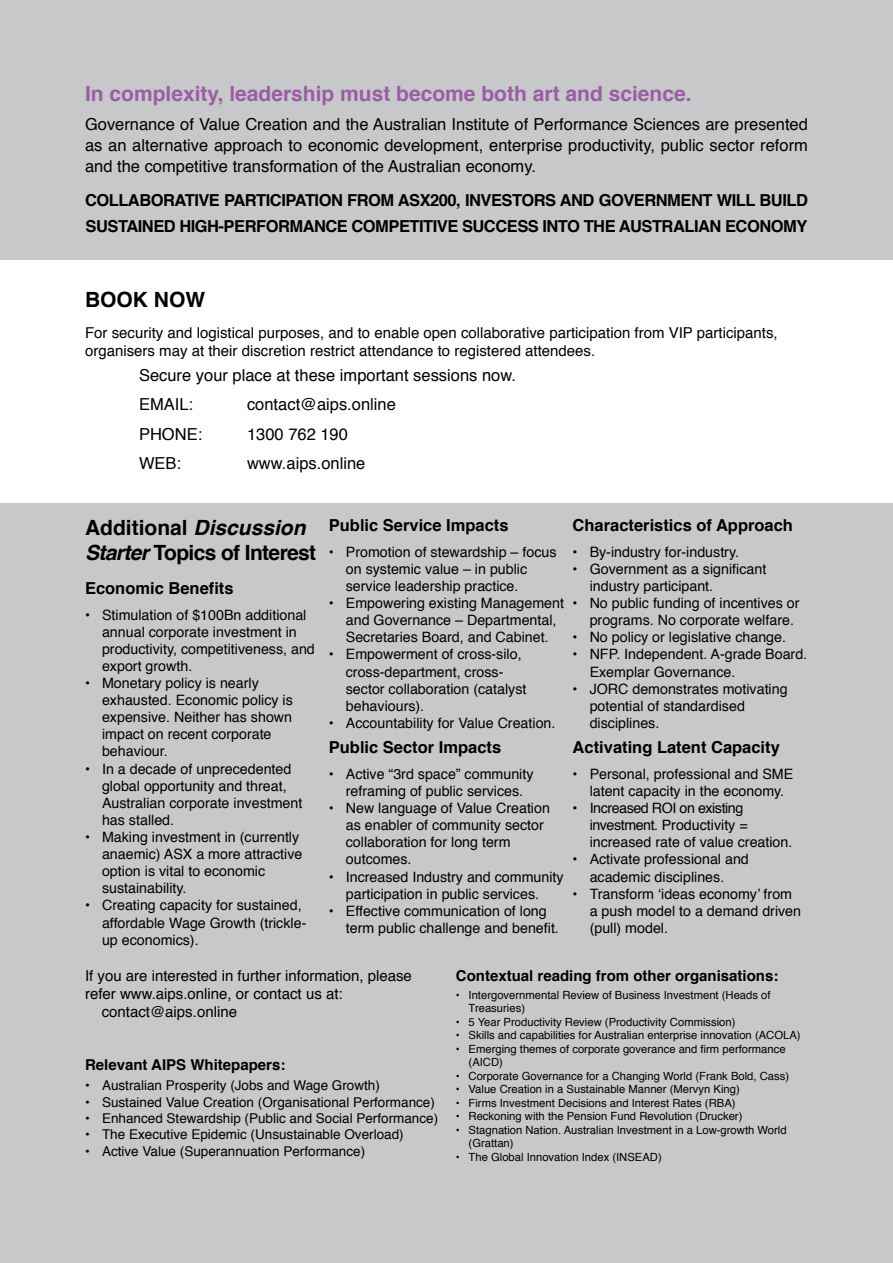
<style>
.page{position:relative;width:893px;height:1263px;background:#fff}
.page>*{position:absolute;margin:0;border:0;box-sizing:border-box;transform-origin:0 0}
.t1{font:700 21px "Helvetica";color:#9b5da5}
.t2{font:700 21px/25.5px "Helvetica";letter-spacing:-.03em;color:#000}
.t3{font:700 21px "Helvetica";color:#000}
.t4{font:16.5px/21px "Helvetica";color:#000;text-align:justify}
.t5{font:700 16.5px/25.5px "Helvetica";letter-spacing:-.03em;color:#000}
.t6{font:700 16.5px "Helvetica";color:#000}
.t7{font:15px/18px "Helvetica";color:#000}
.t8{font:700 15px "Helvetica";color:#000}
.t9{font:14.25px/17.1px "Helvetica";color:#000}
.t10{font:13.5px "Helvetica";color:#000}
.t11{font:11.25px/13.5px "Helvetica";color:#000}
.s1{font-style:italic}
</style>
<div class="page">
<div style="left:0;top:504px;width:893px;height:759px;background:#c7c8ca"></div>
<div style="left:0;top:0;width:893px;height:259px;background:#c7c8ca"></div>
<h1 class="t1" style="left:85px;top:76px;width:608px">In complexity, leadership must become both art and science.</h1>
<p class="t4" style="left:85px;top:115px;width:724px">Governance of Value Creation and the Australian Institute of Performance Sciences are presented as an alternative approach to economic development, enterprise productivity, public sector reform and the competitive transformation of the Australian economy.</p>
<p class="t5" style="left:85px;top:188px;width:724px">COLLABORATIVE PARTICIPATION FROM ASX200, INVESTORS AND GOVERNMENT WILL BUILD<br>SUSTAINED HIGH-PERFORMANCE COMPETITIVE SUCCESS INTO THE AUSTRALIAN ECONOMY</p>
<h1 class="t3" style="left:85px;top:282px;width:122px">BOOK NOW</h1>
<p class="t7" style="left:85px;top:324px;width:694px">For security and logistical purposes, and to enable open collaborative participation from VIP participants, organisers may at their discretion restrict attendance to registered attendees.</p>
<p class="t4" style="left:139px;top:361px;width:378px;line-height:29.5px">Secure your place at these important sessions now.<br>EMAIL:</p>
<p class="t4" style="left:247px;top:395px;width:150px">contact@aips.online</p>
<p class="t4" style="left:139px;top:424px;width:65px">PHONE:</p>
<p class="t4" style="left:247px;top:424px;width:102px">1300 762 190</p>
<p class="t4" style="left:139px;top:454px;width:44px">WEB:</p>
<p class="t4" style="left:247px;top:454px;width:120px">www.aips.online</p>
<h1 class="t2" style="left:85px;top:515px;width:233px">Additional <span class="s1">Discussion<br>Starter</span> Topics of Interest</h1>
<p class="t6" style="left:85px;top:575px;width:150px">Economic Benefits</p>
<p class="t9" style="left:102px;top:606px;width:214px;text-indent:-17px">• Stimulation of $100Bn additional annual corporate investment in productivity, competitiveness, and export growth.</p>
<p class="t9" style="left:102px;top:675px;width:192px;text-indent:-17px">• Monetary policy is nearly exhausted. Economic policy is expensive. Neither has shown impact on recent corporate behaviour.</p>
<p class="t9" style="left:102px;top:760px;width:202px;text-indent:-17px">• In a decade of unprecedented global opportunity and threat,<br>Australian corporate investment has stalled.</p>
<p class="t9" style="left:102px;top:829px;width:202px;text-indent:-17px">• Making investment in (currently anaemic) ASX a more attractive option is vital to economic sustainability.</p>
<p class="t9" style="left:102px;top:897px;width:206px;text-indent:-17px">• Creating capacity for sustained, affordable Wage Growth (trickle&shy;up economics).</p>
<p class="t6" style="left:329px;top:512px;width:181px">Public Service Impacts</p>
<p class="t9" style="left:346px;top:544px;width:212px;text-indent:-17px">• Promotion of stewardship – focus on systemic value – in public service leadership practice.</p>
<p class="t9" style="left:346px;top:595px;width:220px;text-indent:-17px">• Empowering existing Management and Governance – Departmental,<br>Secretaries Board, and Cabinet.</p>
<p class="t9" style="left:346px;top:646px;width:182px;text-indent:-17px">• Empowerment of cross-silo, cross-department, cross&shy;sector collaboration (catalyst behaviours).</p>
<p class="t9" style="left:329px;top:715px;width:228px">• Accountability for Value Creation.</p>
<p class="t6" style="left:329px;top:734px;width:174px">Public Sector Impacts</p>
<p class="t9" style="left:329px;top:766px;width:206px;text-align:center">• Active “3rd space” community reframing of public services.</p>
<p class="t9" style="left:346px;top:800px;width:206px;text-indent:-17px">• New language of Value Creation as enabler of community sector collaboration for long term outcomes.</p>
<p class="t9" style="left:329px;top:868px;width:236px;text-align:center">• Increased Industry and community participation in public services.</p>
<p class="t9" style="left:346px;top:903px;width:215px;text-indent:-17px">• Effective communication of long term public challenge and benefit.</p>
<p class="t6" style="left:573px;top:512px;width:222px">Characteristics of Approach</p>
<p class="t9" style="left:573px;top:544px;width:168px">• By-industry for-industry.</p>
<p class="t9" style="left:590px;top:561px;width:178px;text-indent:-17px">• Government as a significant industry participant.</p>
<p class="t9" style="left:590px;top:595px;width:211px;text-indent:-17px">• No public funding of incentives or programs. No corporate welfare.</p>
<p class="t9" style="left:573px;top:629px;width:215px">• No policy or legislative change.</p>
<p class="t9" style="left:590px;top:646px;width:219px;text-indent:-17px">• NFP. Independent. A-grade Board.<br>Exemplar Governance.</p>
<p class="t9" style="left:590px;top:680px;width:199px;text-indent:-17px">• JORC demonstrates motivating potential of standardised disciplines.</p>
<p class="t6" style="left:573px;top:734px;width:209px">Activating Latent Capacity</p>
<p class="t9" style="left:573px;top:766px;width:222px;text-align:center">• Personal, professional and SME latent capacity in the economy.</p>
<p class="t9" style="left:590px;top:800px;width:204px;text-indent:-17px">• Increased ROI on existing investment. Productivity = increased rate of value creation.</p>
<p class="t9" style="left:573px;top:851px;width:178px;text-align:center">• Activate professional and academic disciplines.</p>
<p class="t9" style="left:590px;top:885px;width:213px;text-indent:-17px">• Transform ‘ideas economy’ from a push model to a demand driven (pull) model.</p>
<p class="t7" style="left:85px;top:967px;width:328px">If you are interested in further information, please</p>
<p class="t7" style="left:85px;top:985px;width:259px">refer www.aips.online, or contact us at:</p>
<p class="t7" style="left:102px;top:1003px;width:137px">contact@aips.online</p>
<p class="t8" style="left:85px;top:1052px;width:202px">Relevant AIPS Whitepapers:</p>
<p class="t10" style="left:85px;top:1075px;width:296px">• Australian Prosperity (Jobs and Wage Growth)</p>
<p class="t10" style="left:85px;top:1091px;width:351px">• Sustained Value Creation (Organisational Performance)</p>
<p class="t10" style="left:85px;top:1107px;width:355px">• Enhanced Stewardship (Public and Social Performance)</p>
<p class="t10" style="left:85px;top:1124px;width:320px">• The Executive Epidemic (Unsustainable Overload)</p>
<p class="t10" style="left:85px;top:1141px;width:282px">• Active Value (Superannuation Performance)</p>
<p class="t8" style="left:456px;top:963px;width:324px">Contextual reading from other organisations:</p>
<p class="t11" style="left:469px;top:988px;width:303px;text-indent:-13px">• Intergovernmental Review of Business Investment (Heads of<br>Treasuries)</p>
<p class="t11" style="left:456px;top:1015px;width:281px">• 5 Year Productivity Review (Productivity Commission)</p>
<p class="t11" style="left:456px;top:1029px;width:346px">• Skills and capabilities for Australian enterprise innovation (ACOLA)</p>
<p class="t11" style="left:469px;top:1042px;width:319px;text-indent:-13px">• Emerging themes of corporate goverance and firm performance (AICD)</p>
<p class="t11" style="left:456px;top:1069px;width:335px">• Corporate Governance for a Changing World (Frank Bold, Cass)</p>
<p class="t11" style="left:456px;top:1083px;width:285px">• Value Creation in a Sustainable Manner (Mervyn King)</p>
<p class="t11" style="left:456px;top:1096px;width:281px">• Firms Investment Decisions and Interest Rates (RBA)</p>
<p class="t11" style="left:456px;top:1110px;width:288px">• Reckoning with the Pension Fund Revolution (Drucker)</p>
<p class="t11" style="left:469px;top:1123px;width:320px;text-indent:-13px">• Stagnation Nation. Australian Investment in a Low-growth World (Grattan)</p>
<p class="t11" style="left:456px;top:1150px;width:207px">• The Global Innovation Index (INSEAD)</p>
</div>
